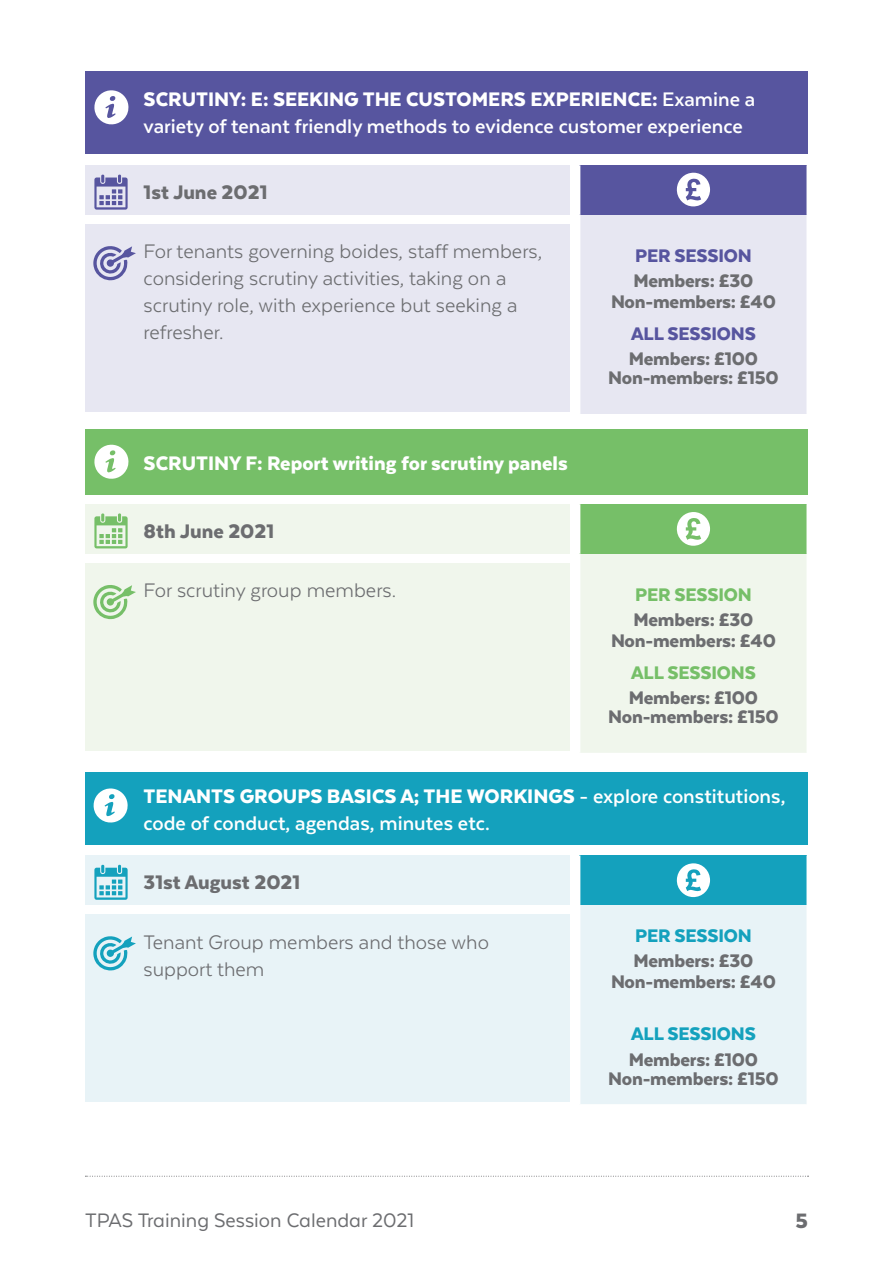
<style>
.page{position:relative;width:893px;height:1263px;background:#fff}
.page>*{position:absolute;margin:0;border:0;box-sizing:border-box;transform-origin:0 0}
.t1{font:900 24px "Texta Alt";color:#6c6d70}
.t2{font:700 22.65px/27.2px "Texta";color:#fff}
.t3{font:22.65px/27px "Texta";color:#6c6d70}
.t4{font:900 22.65px "Texta";color:#fff}
.t5{font:900 22.65px "Texta";color:#6c6d70}
.t6{font:22.5px "Texta Alt";color:#6c6d70}
.t7{font:900 21px "Texta";letter-spacing:-.01em;color:#6c6d70}
.t8{font:900 21px "Texta";letter-spacing:-.01em;color:#57559f}
.t9{font:900 21px "Texta";letter-spacing:-.01em;color:#76bf68}
.t10{font:900 21px "Texta";letter-spacing:-.01em;color:#14a1bd}
.s1{font-weight:900}
</style>
<div class="page">
<svg style="left:85px;top:1176px;width:723px;height:1px"></svg>
<div style="left:85px;top:224px;width:485px;height:188px;background:#e7e7f2"></div>
<div style="left:85px;top:165px;width:485px;height:50px;background:#e7e7f2"></div>
<div style="left:85px;top:71px;width:723px;height:83px;background:#57559f"></div>
<div style="left:580px;top:165px;width:227px;height:50px;background:#57559f"></div>
<div style="left:580px;top:215px;width:227px;height:200px;background:#e7e7f2"></div>
<hr style="left:806px;top:165px;width:2px;height:50px;background:#fff">
<hr style="left:806px;top:215px;width:2px;height:199px;background:#fff">
<hr style="left:579px;top:414px;width:229px;height:1px;background:#fff">
<svg style="left:94px;top:175px;width:34px;height:35px"></svg>
<svg style="left:93px;top:246px;width:43px;height:35px"></svg>
<svg style="left:677px;top:172px;width:33px;height:35px"></svg>
<svg style="left:94px;top:90px;width:35px;height:35px"></svg>
<div style="left:85px;top:563px;width:485px;height:188px;background:#f0f6ec"></div>
<div style="left:85px;top:504px;width:485px;height:50px;background:#f0f6ec"></div>
<div style="left:85px;top:429px;width:723px;height:66px;background:#76bf68"></div>
<div style="left:580px;top:504px;width:227px;height:50px;background:#76bf68"></div>
<div style="left:580px;top:554px;width:227px;height:199px;background:#f0f6ec"></div>
<hr style="left:806px;top:504px;width:2px;height:50px;background:#fff">
<hr style="left:806px;top:554px;width:2px;height:199px;background:#fff">
<svg style="left:94px;top:513px;width:34px;height:35px"></svg>
<svg style="left:93px;top:585px;width:43px;height:34px"></svg>
<svg style="left:677px;top:512px;width:33px;height:34px"></svg>
<svg style="left:94px;top:445px;width:35px;height:34px"></svg>
<div style="left:85px;top:914px;width:485px;height:188px;background:#e8f3f7"></div>
<div style="left:85px;top:855px;width:485px;height:50px;background:#e8f3f7"></div>
<div style="left:85px;top:773px;width:723px;height:72px;background:#14a1bd"></div>
<div style="left:580px;top:855px;width:227px;height:50px;background:#14a1bd"></div>
<div style="left:580px;top:905px;width:227px;height:200px;background:#e8f3f7"></div>
<hr style="left:806px;top:855px;width:2px;height:50px;background:#fff">
<hr style="left:806px;top:905px;width:2px;height:199px;background:#fff">
<hr style="left:579px;top:1104px;width:229px;height:1px;background:#fff">
<svg style="left:94px;top:865px;width:34px;height:35px"></svg>
<svg style="left:93px;top:936px;width:43px;height:35px"></svg>
<svg style="left:677px;top:863px;width:33px;height:34px"></svg>
<svg style="left:93px;top:788px;width:35px;height:35px"></svg>
<p class="t2" style="left:144px;top:85px;width:613px"><span class="s1">SCRUTINY: E: SEEKING THE CUSTOMERS EXPERIENCE:</span> Examine a variety of tenant friendly methods to evidence customer experience</p>
<p class="t5" style="left:144px;top:180px;width:125px">1st June 2021</p>
<p class="t3" style="left:144px;top:238px;width:400px">For tenants governing boides, staff members, considering scrutiny activities, taking on a scrutiny role, with experience but seeking a refresher.</p>
<p class="t4" style="left:144px;top:451px;width:426px">SCRUTINY F: Report writing for scrutiny panels</p>
<p class="t5" style="left:144px;top:519px;width:132px">8th June 2021</p>
<p class="t3" style="left:144px;top:577px;width:254px">For scrutiny group members.</p>
<p class="t8" style="left:635px;top:245px;width:118px">PER SESSION</p>
<p class="t7" style="left:633px;top:270px;width:121px">Members: £30</p>
<p class="t7" style="left:611px;top:291px;width:166px">Non-members: £40</p>
<p class="t8" style="left:631px;top:322px;width:126px">ALL SESSIONS</p>
<p class="t7" style="left:629px;top:348px;width:131px">Members: £100</p>
<p class="t7" style="left:608px;top:367px;width:172px">Non-members: £150</p>
<p class="t9" style="left:635px;top:583px;width:118px">PER SESSION</p>
<p class="t7" style="left:633px;top:609px;width:121px">Members: £30</p>
<p class="t7" style="left:611px;top:630px;width:166px">Non-members: £40</p>
<p class="t9" style="left:631px;top:661px;width:126px">ALL SESSIONS</p>
<p class="t7" style="left:629px;top:686px;width:131px">Members: £100</p>
<p class="t7" style="left:608px;top:706px;width:172px">Non-members: £150</p>
<p class="t2" style="left:144px;top:782px;width:643px"><span class="s1">TENANTS GROUPS BASICS A; THE WORKINGS</span> - explore constitutions, code of conduct, agendas, minutes etc.</p>
<p class="t5" style="left:144px;top:871px;width:158px">31st August 2021</p>
<p class="t3" style="left:144px;top:928px;width:347px">Tenant Group members and those who support them</p>
<p class="t10" style="left:635px;top:924px;width:118px">PER SESSION</p>
<p class="t7" style="left:633px;top:949px;width:121px">Members: £30</p>
<p class="t7" style="left:611px;top:970px;width:166px">Non-members: £40</p>
<p class="t10" style="left:631px;top:1023px;width:126px">ALL SESSIONS</p>
<p class="t7" style="left:629px;top:1048px;width:131px">Members: £100</p>
<p class="t7" style="left:608px;top:1068px;width:172px">Non-members: £150</p>
<p class="t6" style="left:85px;top:1209px;width:331px">TPAS Training Session Calendar 2021</p>
<p class="t1" style="left:795px;top:1208px;width:14px">5</p>
</div>
